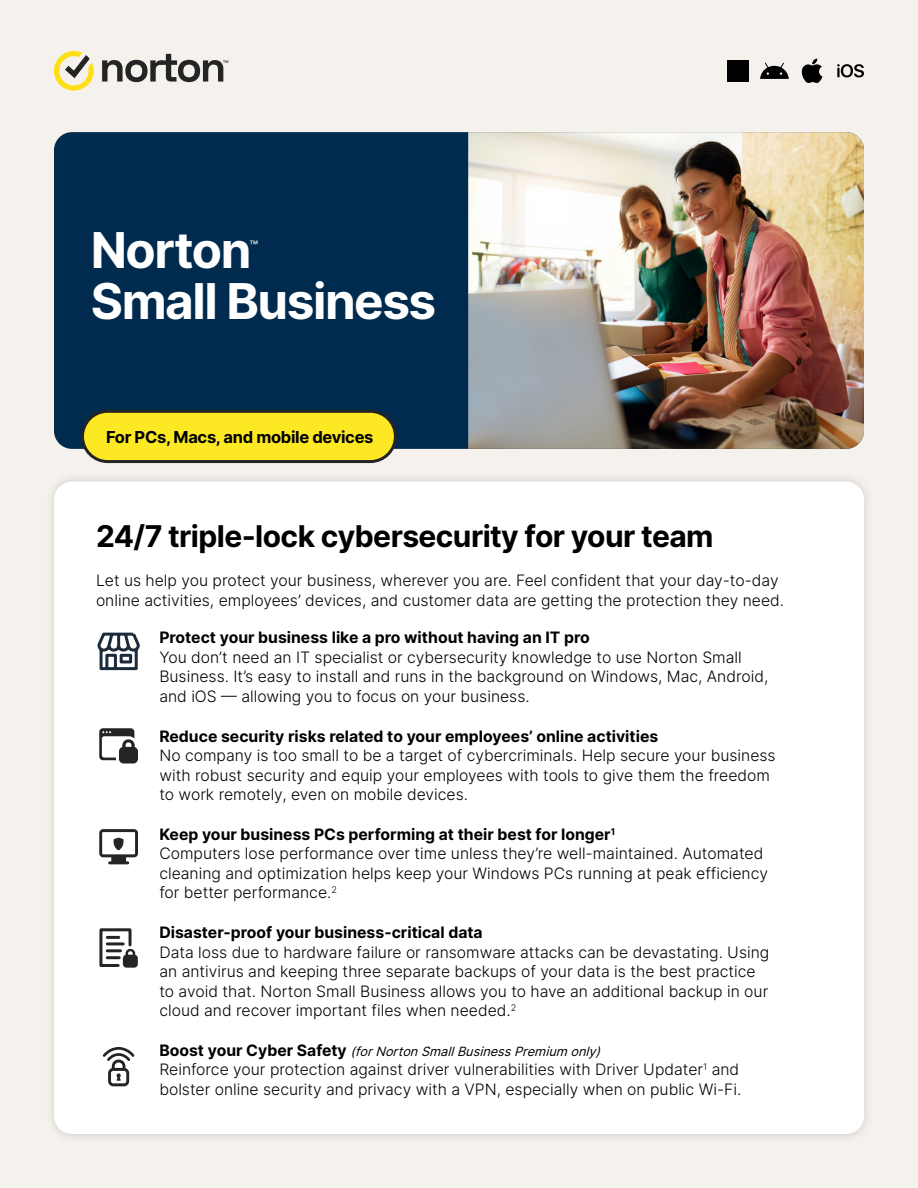
<style>
.page{position:relative;width:918px;height:1188px;background:#f5f1ed}
.page>*{position:absolute;margin:0;border:0;box-sizing:border-box;transform-origin:0 0}
.t1{font:700 49.35px "Inter";letter-spacing:-.03em;color:#fff}
.t2{font:700 30px "Inter";letter-spacing:-.02em;color:#000}
.t3{font:700 16.5px "Inter";letter-spacing:-.02em;color:#000}
.t4{font:300 15.75px/19.5px "Inter";color:#000}
.t5{font:700 15.75px "Inter";color:#000}
.t6{font:14.4px "Inter";color:#fff}
.t7{font:italic 12.75px "Inter";color:#000}
.s1{font-weight:700}
.s2{font-weight:700;font-style:normal;font-size:15.75px}
</style>
<div class="page">
<div style="left:44px;top:472px;width:830px;height:672px;background:#ece8e4"></div>
<div style="left:54px;top:482px;width:810px;height:652px;background:#fff;border-radius:18px"></div>
<svg style="left:54px;top:51px;width:40px;height:40px"></svg>
<svg style="left:102px;top:54px;width:126px;height:28px"></svg>
<div style="left:54px;top:132px;width:810px;height:317px;background:#002b4e;border-radius:18px"></div>
<img style="left:468px;top:132px;width:396px;height:317px">
<div style="left:82px;top:411px;width:313px;height:51px;background:#fde923;border-radius:25px"></div>
<div style="left:81px;top:410px;width:316px;height:53px;border:3px solid #242424;border-radius:25px"></div>
<svg style="left:97px;top:632px;width:43px;height:39px"></svg>
<svg style="left:99px;top:728px;width:39px;height:36px"></svg>
<svg style="left:99px;top:829px;width:39px;height:35px"></svg>
<svg style="left:99px;top:928px;width:39px;height:40px"></svg>
<svg style="left:103px;top:1047px;width:32px;height:39px"></svg>
<svg style="left:837px;top:64px;width:27px;height:13px"></svg>
<svg style="left:760px;top:63px;width:29px;height:16px"></svg>
<div style="left:727px;top:60px;width:11px;height:10px;background:#000"></div>
<div style="left:739px;top:60px;width:10px;height:10px;background:#000"></div>
<div style="left:727px;top:71px;width:11px;height:11px;background:#000"></div>
<div style="left:739px;top:71px;width:10px;height:11px;background:#000"></div>
<svg style="left:802px;top:59px;width:20px;height:24px"></svg>
<h1 class="t1" style="left:91px;top:213px;width:162px">Norton</h1>
<p class="t6" style="left:250px;top:236px;width:10px">™</p>
<h1 class="t1" style="left:91px;top:264px;width:347px">Small Business</h1>
<p class="t3" style="left:106px;top:425px;width:269px">For PCs, Macs, and mobile devices</p>
<h2 class="t2" style="left:96px;top:514px;width:619px">24/7 triple-lock cybersecurity for your team</h2>
<p class="t4" style="left:96px;top:571px;width:690px">Let us help you protect your business, wherever you are. Feel confident that your day-to-day online activities, employees’ devices, and customer data are getting the protection they need.</p>
<p class="t5" style="left:159px;top:626px;width:432px">Protect your business like a pro without having an IT pro</p>
<p class="t4" style="left:159px;top:647px;width:610px">You don’t need an IT specialist or cybersecurity knowledge to use Norton Small<br>Business. It’s easy to install and runs in the background on Windows, Mac, Android, and iOS — allowing you to focus on your business.</p>
<p class="t5" style="left:159px;top:724px;width:500px">Reduce security risks related to your employees’ online activities</p>
<p class="t4" style="left:159px;top:745px;width:618px">No company is too small to be a target of cybercriminals. Help secure your business with robust security and equip your employees with tools to give them the freedom to work remotely, even on mobile devices.</p>
<p class="t4" style="left:159px;top:824px;width:610px"><span class="s1">Keep your business PCs performing at their best for longer</span><sup>1<br></sup>Computers lose performance over time unless they’re well-maintained. Automated cleaning and optimization helps keep your Windows PCs running at peak efficiency for better performance.<sup>2</sup></p>
<p class="t5" style="left:159px;top:921px;width:325px">Disaster-proof your business-critical data</p>
<p class="t4" style="left:159px;top:942px;width:611px">Data loss due to hardware failure or ransomware attacks can be devastating. Using an antivirus and keeping three separate backups of your data is the best practice to avoid that. Norton Small Business allows you to have an additional backup in our cloud and recover important files when needed.<sup>2</sup></p>
<p class="t7" style="left:159px;top:1042px;width:447px"><span class="s2">B o o s t y o u r C y b e r S a f e t y</span> (forNortonSmallBusinessPremium only)</p>
<p class="t4" style="left:159px;top:1060px;width:583px">Reinforce your protection against driver vulnerabilities with Driver Updater<sup>1</sup> and bolster online security and privacy with a VPN, especially when on public Wi-Fi.</p>
</div>
